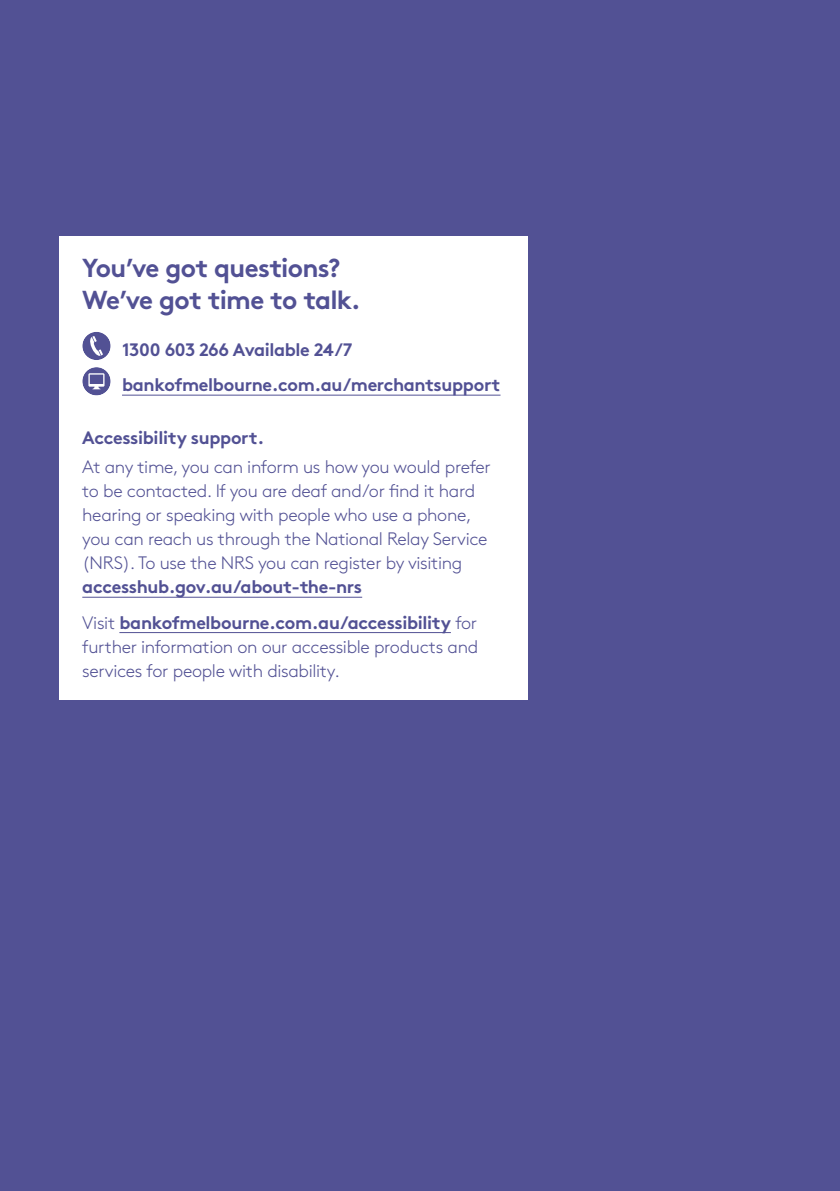
<style>
.page{position:relative;width:840px;height:1191px;background:#fff}
.page>*{position:absolute;margin:0;border:0;box-sizing:border-box;transform-origin:0 0}
.t1{font:700 26px/32px "Brown";letter-spacing:-.03em;color:#525194}
.t2{font:300 18px/24px "Brown";letter-spacing:-.02em;color:#525194}
.t3{font:700 18px "Brown";letter-spacing:-.02em;color:#525194}
.s1{font-weight:700}
</style>
<div class="page">
<div style="left:0;top:0;width:839px;height:1191px;background:#525194"></div>
<div style="left:60px;top:236px;width:467px;height:463px;background:#fff"></div>
<hr style="left:122px;top:395px;width:378px;height:1px;background:#525194">
<hr style="left:82px;top:597px;width:280px;height:1px;background:#525194">
<hr style="left:119px;top:632px;width:331px;height:1px;background:#525194">
<div style="left:82px;top:332px;width:29px;height:28px;background:#525194;border-radius:50%"></div>
<svg style="left:90px;top:336px;width:13px;height:20px"></svg>
<div style="left:82px;top:367px;width:29px;height:28px;background:#525194;border-radius:50%"></div>
<svg style="left:88px;top:373px;width:16px;height:16px"></svg>
<h2 class="t1" style="left:82px;top:249px;width:279px">You’ve got questions?<br>We’ve got time to talk.</h2>
<p class="t3" style="left:122px;top:335px;width:232px">1300 603 266 Available 24/7</p>
<p class="t3" style="left:122px;top:370px;width:380px">bankofmelbourne.com.au/merchantsupport</p>
<h2 class="t3" style="left:82px;top:422px;width:183px">Accessibility support.</h2>
<p class="t2" style="left:82px;top:453px;width:410px">At any time, you can inform us how you would prefer to be contacted. If you are deaf and/or find it hard hearing or speaking with people who use a phone, you can reach us through the National Relay Service (NRS). To use the NRS you can register by visiting <span class="s1">accesshub.gov.au/about-the-nrs</span></p>
<p class="t2" style="left:82px;top:609px;width:397px;text-align:justify">Visit <span class="s1">bankofmelbourne.com.au/accessibility</span> for further information on our accessible products and services for people with disability.</p>
</div>
